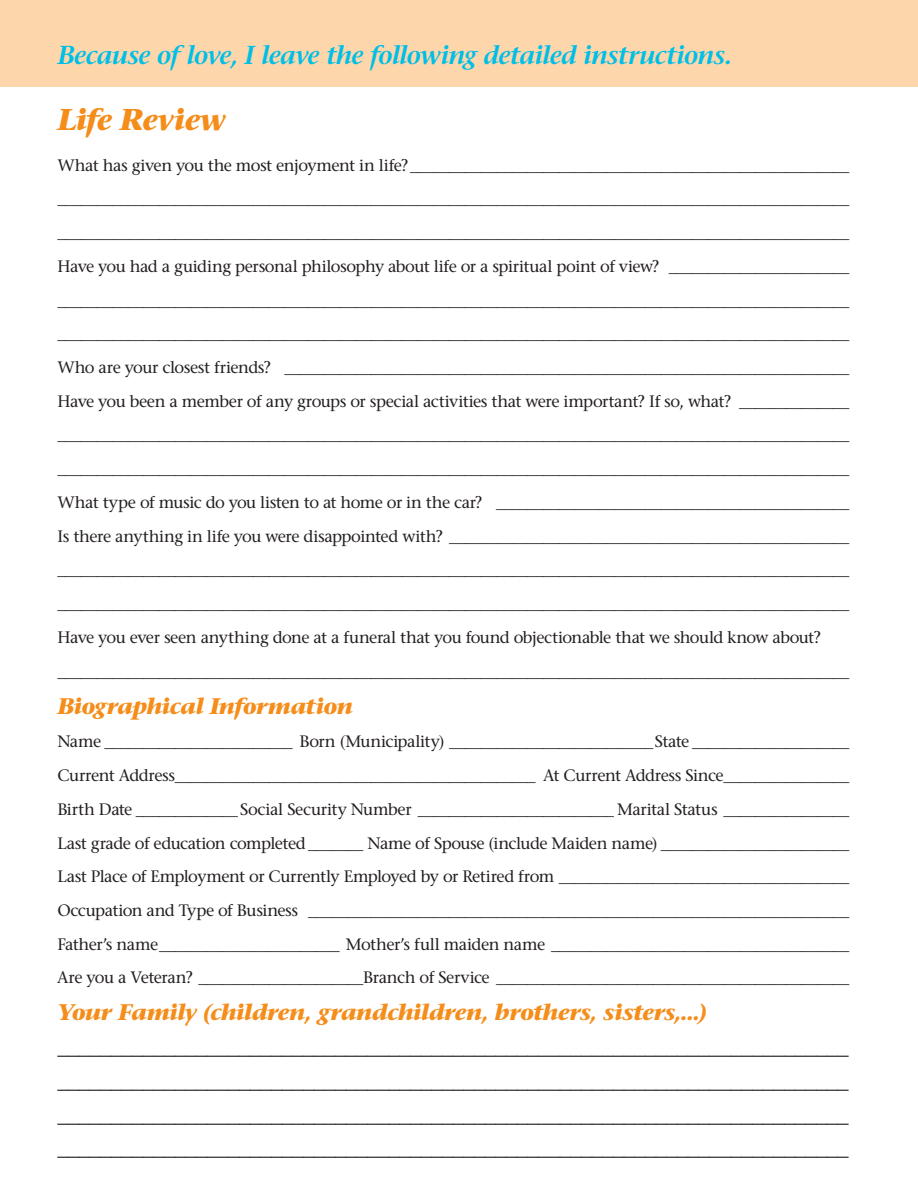
<style>
.page{position:relative;width:918px;height:1188px;background:#fff}
.page>*{position:absolute;margin:0;border:0;box-sizing:border-box;transform-origin:0 0}
.t1{font:italic 700 30px "Stone Serif Std";letter-spacing:-.025em;color:#f58d1a}
.t2{font:italic 600 25.95px "Stone Serif Std";letter-spacing:-.035em;color:#00bfe7}
.t3{font:italic 700 22.5px/33.8px "Stone Serif Std";color:#241f1f;text-align:justify}
.t4{font:italic 700 22.5px "Stone Serif Std";letter-spacing:-.03em;color:#f58d1a}
.t5{font:500 16.5px/33.8px "Stone Serif Std";letter-spacing:-.03em;color:#241f1f}
</style>
<div class="page">
<div style="left:0;top:0;width:918px;height:87px;background:#fed6ab"></div>
<h2 class="t2" style="left:57px;top:40px;width:676px">Because of love, I leave the following detailed instructions.</h2>
<h1 class="t1" style="left:57px;top:101px;width:170px">Life Review</h1>
<p class="t5" style="left:57px;top:148px;width:794px">What has given you the most enjoyment in life?________________________________________________________ _____________________________________________________________________________________________________ _____________________________________________________________________________________________________ Have you had a guiding personal philosophy about life or a spiritual point of view? _______________________ _____________________________________________________________________________________________________ _____________________________________________________________________________________________________ Who are your closest friends? ________________________________________________________________________ Have you been a member of any groups or special activities that were important? If so, what? ______________ _____________________________________________________________________________________________________ _____________________________________________________________________________________________________ What type of music do you listen to at home or in the car? _____________________________________________ Is there anything in life you were disappointed with? ___________________________________________________ _____________________________________________________________________________________________________ _____________________________________________________________________________________________________ Have you ever seen anything done at a funeral that you found objectionable that we should know about? _____________________________________________________________________________________________________</p>
<h3 class="t4" style="left:57px;top:692px;width:297px">Biographical Information</h3>
<p class="t5" style="left:57px;top:725px;width:794px;text-align:justify">Name ________________________ Born (Municipality) __________________________State ____________________ Current Address______________________________________________ At Current Address Since________________ Birth Date _____________ Social Security Number _________________________ Marital Status ________________ Last grade of education completed _______ Name of Spouse (include Maiden name) ________________________ Last Place of Employment or Currently Employed by or Retired from _____________________________________ Occupation and Type of Business _____________________________________________________________________ Father’s name_______________________ Mother’s full maiden name ______________________________________ Are you a Veteran? _____________________Branch of Service _____________________________________________</p>
<h3 class="t4" style="left:57px;top:999px;width:652px">Your Family (children, grandchildren, brothers, sisters,...)</h3>
<p class="t3" style="left:57px;top:1029px;width:793px">__________________________________________________________________________ __________________________________________________________________________ __________________________________________________________________________ __________________________________________________________________________</p>
</div>
